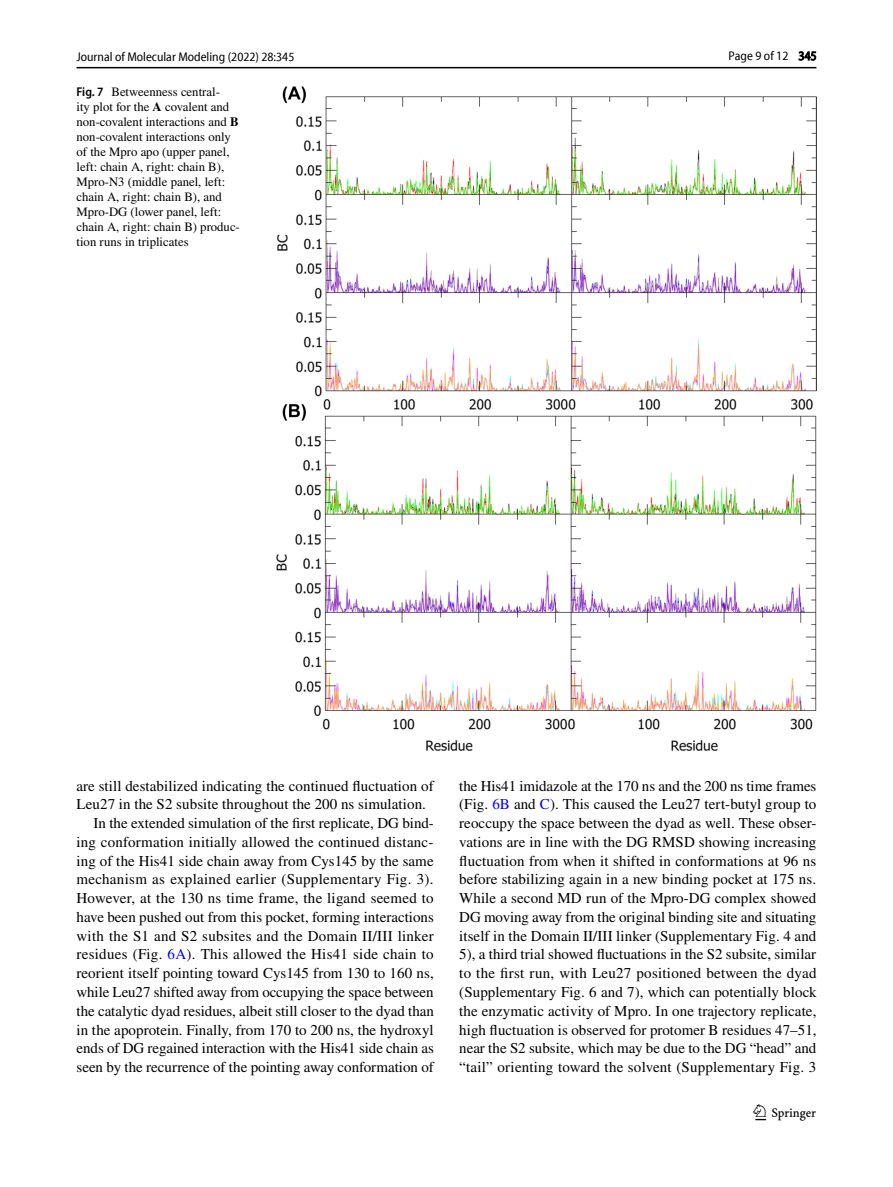
<style>
.page{position:relative;width:893px;height:1187px;background:#fff}
.page>*{position:absolute;margin:0;border:0;box-sizing:border-box;transform-origin:0 0}
.t1{font:22.5px "Springnew Regular 3";color:#000}
.t2{font:15px/18.8px "STIX";letter-spacing:.005em;color:#000;text-align:justify}
.t3{font:12.75px/15px "STIX";color:#000}
.t4{font:semi-condensed 12.75px "Myriad Pro Unic";color:#000}
.s1{font-family:"Myriad Pro";font-weight:600;font-stretch:semi-condensed}
.s2{font-weight:700}
.s3{color:#00f}
</style>
<div class="page">
<hr style="left:77px;top:67px;width:739px;height:1px;background:#000">
<img style="left:276px;top:87px;width:540px;height:663px">
<p class="t4" style="left:77px;top:52px;width:219px">Journal of Molecular Modeling (2022) 28:345</p>
<p class="t3" style="left:77px;top:85px;width:165px"><span class="s1">Fig. 7</span> Betweenness central-<br>ity plot for the <span class="s2">A</span> covalent and non-covalent interactions and <span class="s2">B </span>non-covalent interactions only of the Mpro apo (upper panel, left: chain A, right: chain B),<br>Mpro-N3 (middle panel, left: chain A, right: chain B), and<br>Mpro-DG (lower panel, left: chain A, right: chain B) produc&shy;tion runs in triplicates</p>
<p class="t4" style="left:728px;top:51px;width:90px">Page 9 of 12 345</p>
<p class="t2" style="left:77px;top:777px;width:359px">are still destabilized indicating the continued fluctuation of</p>
<p class="t2" style="left:77px;top:796px;width:351px">Leu27 in the S2 subsite throughout the 200 ns simulation.</p>
<p class="t2" style="left:94px;top:814px;width:342px">In the extended simulation of the first replicate, DG bind-</p>
<p class="t2" style="left:77px;top:833px;width:358px">ing conformation initially allowed the continued distanc-</p>
<p class="t2" style="left:77px;top:852px;width:359px">ing of the His41 side chain away from Cys145 by the same</p>
<p class="t2" style="left:77px;top:871px;width:359px">mechanism as explained earlier (Supplementary Fig. 3).</p>
<p class="t2" style="left:77px;top:889px;width:359px">However, at the 130 ns time frame, the ligand seemed to</p>
<p class="t2" style="left:77px;top:908px;width:359px">have been pushed out from this pocket, forming interactions</p>
<p class="t2" style="left:77px;top:927px;width:359px">with the S1 and S2 subsites and the Domain II/III linker</p>
<p class="t2" style="left:77px;top:946px;width:359px">residues (Fig. <span class="s3">6A</span>). This allowed the His41 side chain to</p>
<p class="t2" style="left:77px;top:964px;width:359px">reorient itself pointing toward Cys145 from 130 to 160 ns,</p>
<p class="t2" style="left:77px;top:983px;width:358px">while Leu27 shifted away from occupying the space between</p>
<p class="t2" style="left:77px;top:1002px;width:359px">the catalytic dyad residues, albeit still closer to the dyad than</p>
<p class="t2" style="left:77px;top:1021px;width:359px">in the apoprotein. Finally, from 170 to 200 ns, the hydroxyl</p>
<p class="t2" style="left:77px;top:1039px;width:359px">ends of DG regained interaction with the His41 side chain as</p>
<p class="t2" style="left:77px;top:1058px;width:359px">seen by the recurrence of the pointing away conformation of</p>
<p class="t2" style="left:459px;top:777px;width:359px">the His41 imidazole at the 170 ns and the 200 ns time frames (Fig. <span class="s3">6B</span> and <span class="s3">C</span>). This caused the Leu27 tert-butyl group to reoccupy the space between the dyad as well. These obser&shy;vations are in line with the DG RMSD showing increasing fluctuation from when it shifted in conformations at 96 ns before stabilizing again in a new binding pocket at 175 ns.<br>While a second MD run of the Mpro-DG complex showed DG moving away from the original binding site and situating itself in the Domain II/III linker (Supplementary Fig. 4 and 5), a third trial showed fluctuations in the S2 subsite, similar to the first run, with Leu27 positioned between the dyad (Supplementary Fig. 6 and 7), which can potentially block the enzymatic activity of Mpro. In one trajectory replicate, high fluctuation is observed for protomer B residues 47–51, near the S2 subsite, which may be due to the DG “head” and “tail” orienting toward the solvent (Supplementary Fig. 3</p>
<h1 class="t1" style="left:755px;top:1104px;width:62px">1 3</h1>
</div>
